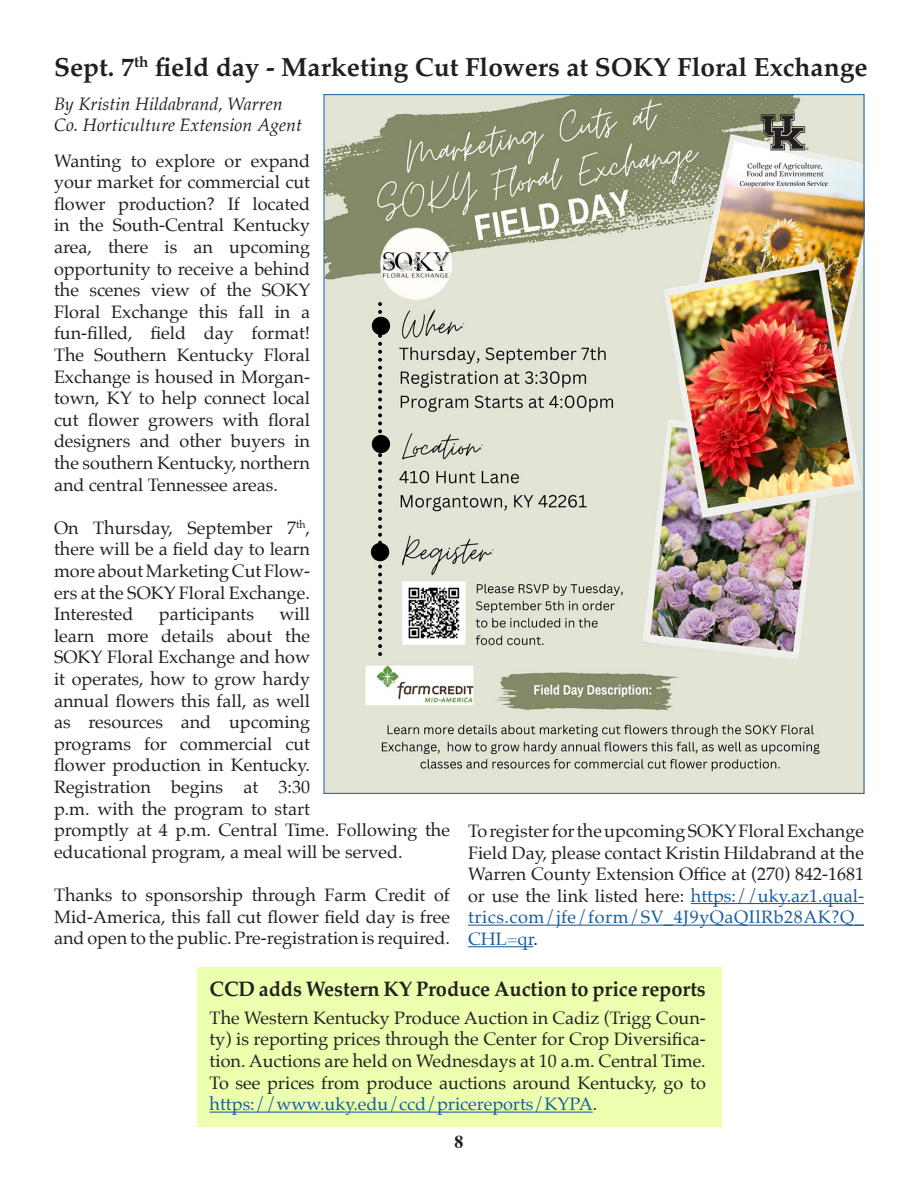
<style>
.page{position:relative;width:918px;height:1188px;background:#fff}
.page>*{position:absolute;margin:0;border:0;box-sizing:border-box;transform-origin:0 0}
.t1{font:700 26.25px "Palatino";color:#231f20}
.t2{font:700 21px "Palatino";color:#231f20;scale:.95 1}
.t3{font:18px/21.6px "Palatino";color:#231f20;text-align:justify}
.t4{font:italic 18px/21.6px "Palatino";color:#231f20}
.t5{font:700 18px "Times";color:#231f20}
.s1{color:#175d9e}
</style>
<div class="page">
<hr style="left:691px;top:903px;width:173px;height:1px;background:#175d9e">
<hr style="left:468px;top:925px;width:396px;height:1px;background:#175d9e">
<hr style="left:468px;top:946px;width:66px;height:1px;background:#175d9e">
<img style="left:326px;top:96px;width:536px;height:696px">
<div style="left:197px;top:967px;width:525px;height:160px;background:#ebffaf"></div>
<hr style="left:210px;top:1112px;width:383px;height:1px;background:#175d9e">
<p class="t1" style="left:54px;top:44px;width:815px">Sept. 7<sup>th</sup> field day - Marketing Cut Flowers at SOKY Floral Exchange</p>
<p class="t4" style="left:54px;top:93px;width:250px">By Kristin Hildabrand, Warren<br>Co. Horticulture Extension Agent</p>
<p class="t3" style="left:54px;top:150px;width:258px">Wanting to explore or expand your market for commercial cut flower production? If located in the South-Central Kentucky area, there is an upcoming opportunity to receive a behind the scenes view of the SOKY Floral Exchange this fall in a fun-filled, field day format!<br>The Southern Kentucky Floral Exchange is housed in Morgan&shy;town, KY to help connect local cut flower growers with floral designers and other buyers in the southern Kentucky, northern and central Tennessee areas.</p>
<p class="t3" style="left:54px;top:517px;width:258px">On Thursday, September 7<sup>th</sup>, there will be a field day to learn more about Marketing Cut Flow&shy;ers at the SOKY Floral Exchange.<br>Interested</p>
<p class="t3" style="left:54px;top:603px;width:397px;text-align:left;text-indent:225px">will<br>learn more details about the<br>SOKY Floral Exchange and how<br>it operates, how to grow hardy<br>annual flowers this fall, as well<br>as resources and upcoming<br>programs for commercial cut<br>flower production in Kentucky.<br>Registration begins at 3:30<br>p.m. with the program to start<br>promptly at 4 p.m. Central Time. Following the educational program, a meal will be served.</p>
<p class="t3" style="left:54px;top:884px;width:398px">Thanks to sponsorship through Farm Credit of Mid-America, this fall cut flower field day is free and open to the public. Pre-registration is required.</p>
<p class="t3" style="left:159px;top:603px;width:97px">participants</p>
<p class="t3" style="left:468px;top:820px;width:398px">To register for the upcoming SOKY Floral Exchange Field Day, please contact Kristin Hildabrand at the Warren County Extension Office at (270) 842-1681 or use the link listed here: <span class="s1">https://uky.az1.qual&shy;trics.com/jfe/form/SV_4J9yQaQIlRb28AK?Q_ CHL=qr</span>.</p>
<p class="t2" style="left:210px;top:970px;width:524px">CCD adds Western KY Produce Auction to price reports</p>
<p class="t3" style="left:210px;top:1007px;width:498px">The Western Kentucky Produce Auction in Cadiz (Trigg Coun&shy;ty) is reporting prices through the Center for Crop Diversifica&shy;tion. Auctions are held on Wednesdays at 10 a.m. Central Time.<br>To see prices from produce auctions around Kentucky, go to <span class="s1">https://www.uky.edu/ccd/pricereports/KYPA</span>.</p>
<p class="t5" style="left:454px;top:1124px;width:10px">8</p>
</div>
